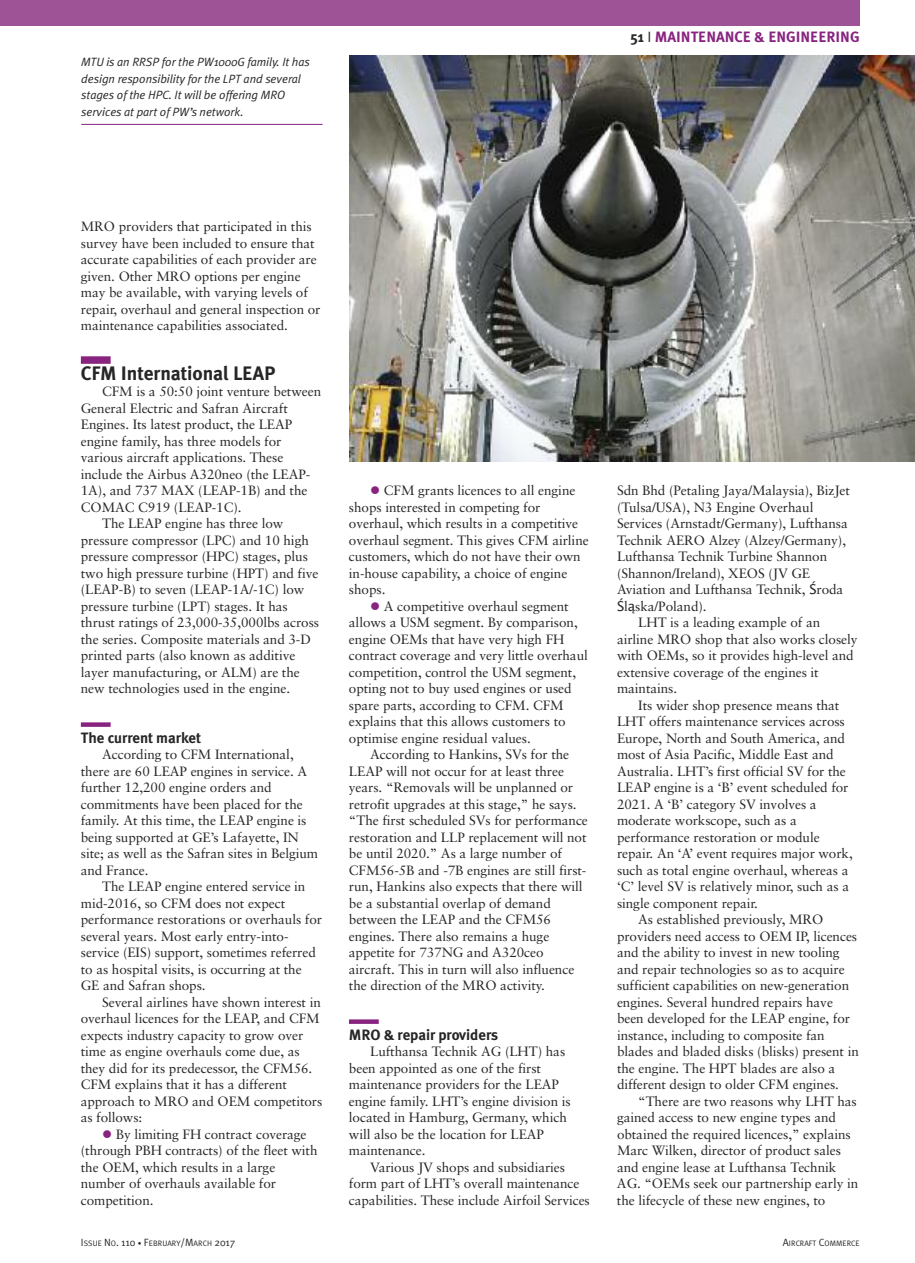
<style>
.page{position:relative;width:915px;height:1263px;background:#fff}
.page>*{position:absolute;margin:0;border:0;box-sizing:border-box;transform-origin:0 0}
.t1{font:700 19.5px "Meta Plus";letter-spacing:-.005em;color:#272627}
.t2{font:700 15px "Meta Plus";letter-spacing:-.005em;color:#272627}
.t3{font:700 15px "Meta Plus";color:#882480}
.t4{font:13.5px/16.5px "Sabon";letter-spacing:-.005em;color:#272627}
.t5{font:italic 12px/16.5px "Meta Plus Normal";letter-spacing:-.005em;color:#272627}
.t6{font:7.8px "Meta Plus Normal";color:#272627}
.s1{color:#272627}
.s2{font-family:"Meta Plus Normal";font-weight:400;color:#272627}
.s3{color:#882480}
.s4{font-family:"Lucida Grande"}
.s5{font-size:10.5px}
.s6{font-size:7.5px}
</style>
<div class="page">
<div style="left:81px;top:356px;width:30px;height:8px;background:#882480"></div>
<div style="left:81px;top:722px;width:30px;height:5px;background:#882480"></div>
<div style="left:349px;top:1019px;width:29px;height:5px;background:#882480"></div>
<div style="left:0;top:0;width:859px;height:26px;background:#9f5397"></div>
<img style="left:349px;top:55px;width:565px;height:406px">
<hr style="left:81px;top:124px;width:241px;height:1px;background:#882480">
<p class="t5" style="left:81px;top:54px;width:230px">MTU is an RRSP for the PW1000G family. It has design responsibility for the LPT and several stages of the HPC. It will be offering MRO services at part of PW’s network.</p>
<p class="t3" style="left:630px;top:28px;width:231px"><span class="s1">51</span> <span class="s2">I</span> MAINTENANCE &amp; ENGINEERING</p>
<p class="t4" style="left:81px;top:219px;width:241px">MRO providers that participated in this survey have been included to ensure that accurate capabilities of each provider are given. Other MRO options per engine may be available, with varying levels of repair, overhaul and general inspection or maintenance capabilities associated.</p>
<h1 class="t1" style="left:81px;top:361px;width:196px">CFM International LEAP</h1>
<p class="t4" style="left:102px;top:384px;width:220px">CFM is a 50:50 joint venture between</p>
<p class="t4" style="left:81px;top:401px;width:208px">General Electric and Safran Aircraft</p>
<p class="t4" style="left:81px;top:417px;width:213px">Engines. Its latest product, the LEAP</p>
<p class="t4" style="left:81px;top:434px;width:202px">engine family, has three models for</p>
<p class="t4" style="left:81px;top:450px;width:204px">various aircraft applications. These</p>
<p class="t4" style="left:81px;top:467px;width:231px">include the Airbus A320neo (the LEAP-</p>
<p class="t4" style="left:81px;top:483px;width:228px">1A), and 737 MAX (LEAP-1B) and the</p>
<p class="t4" style="left:81px;top:500px;width:162px">COMAC C919 (LEAP-1C).</p>
<p class="t4" style="left:102px;top:516px;width:183px">The LEAP engine has three low</p>
<p class="t4" style="left:81px;top:533px;width:229px">pressure compressor (LPC) and 10 high</p>
<p class="t4" style="left:81px;top:549px;width:228px">pressure compressor (HPC) stages, plus</p>
<p class="t4" style="left:81px;top:566px;width:239px">two high pressure turbine (HPT) and five</p>
<p class="t4" style="left:81px;top:582px;width:225px">(LEAP-B) to seven (LEAP-1A/-1C) low</p>
<p class="t4" style="left:81px;top:599px;width:208px">pressure turbine (LPT) stages. It has</p>
<p class="t4" style="left:81px;top:615px;width:240px">thrust ratings of 23,000-35,000lbs across</p>
<p class="t4" style="left:81px;top:632px;width:231px">the series. Composite materials and 3-D</p>
<p class="t4" style="left:81px;top:648px;width:216px">printed parts (also known as additive</p>
<p class="t4" style="left:81px;top:665px;width:220px">layer manufacturing, or ALM) are the</p>
<p class="t4" style="left:81px;top:681px;width:211px">new technologies used in the engine.</p>
<p class="t2" style="left:81px;top:729px;width:122px">The current market</p>
<p class="t4" style="left:81px;top:747px;width:239px;text-indent:21px">According to CFM International, there are 60 LEAP engines in service. A further 12,200 engine orders and commitments have been placed for the family. At this time, the LEAP engine is being supported at GE’s Lafayette, IN site; as well as the Safran sites in Belgium and France.</p>
<p class="t4" style="left:81px;top:879px;width:243px;text-indent:21px">The LEAP engine entered service in mid-2016, so CFM does not expect performance restorations or overhauls for several years. Most early entry-into&shy;service (EIS) support, sometimes referred to as hospital visits, is occurring at the GE and Safran shops.</p>
<p class="t4" style="left:81px;top:995px;width:243px;text-indent:21px">Several airlines have shown interest in overhaul licences for the LEAP, and CFM expects industry capacity to grow over time as engine overhauls come due, as they did for its predecessor, the CFM56.<br>CFM explains that it has a different approach to MRO and OEM competitors as follows:</p>
<p class="t4" style="left:81px;top:1127px;width:238px;text-indent:21px"><span class="s3">●</span> By limiting FH contract coverage (through PBH contracts) of the fleet with the OEM, which results in a large number of overhauls available for competition.</p>
<p class="t4" style="left:349px;top:483px;width:241px;text-indent:21px"><span class="s3">●</span> CFM grants licences to all engine shops interested in competing for overhaul, which results in a competitive overhaul segment. This gives CFM airline customers, which do not have their own in-house capability, a choice of engine shops.</p>
<p class="t4" style="left:349px;top:599px;width:240px;text-indent:21px"><span class="s3">●</span> A competitive overhaul segment allows a USM segment. By comparison, engine OEMs that have very high FH contract coverage and very little overhaul competition, control the USM segment, opting not to buy used engines or used spare parts, according to CFM. CFM explains that this allows customers to optimise engine residual values.</p>
<p class="t4" style="left:349px;top:747px;width:240px;text-indent:21px">According to Hankins, SVs for the LEAP will not occur for at least three years. “Removals will be unplanned or retrofit upgrades at this stage,” he says. “The first scheduled SVs for performance restoration and LLP replacement will not be until 2020.” As a large number of CFM56-5B and -7B engines are still first&shy;run, Hankins also expects that there will be a substantial overlap of demand between the LEAP and the CFM56 engines. There also remains a huge appetite for 737NG and A320ceo aircraft. This in turn will also influence the direction of the MRO activity.</p>
<p class="t2" style="left:349px;top:1026px;width:151px">MRO &amp; repair providers</p>
<p class="t4" style="left:349px;top:1044px;width:223px;text-indent:21px">Lufthansa Technik AG (LHT) has been appointed as one of the first maintenance providers for the LEAP engine family. LHT’s engine division is located in Hamburg, Germany, which will also be the location for LEAP maintenance.</p>
<p class="t4" style="left:349px;top:1160px;width:242px;text-indent:21px">Various JV shops and subsidiaries form part of LHT’s overall maintenance capabilities. These include Airfoil Services</p>
<p class="t4" style="left:616px;top:483px;width:234px">Sdn Bhd (Petaling Jaya/Malaysia), BizJet</p>
<p class="t4" style="left:616px;top:500px;width:198px">(Tulsa/USA), N3 Engine Overhaul</p>
<p class="t4" style="left:616px;top:516px;width:232px">Services (Arnstadt/Germany), Lufthansa</p>
<p class="t4" style="left:616px;top:533px;width:230px">Technik AERO Alzey (Alzey/Germany),</p>
<p class="t4" style="left:616px;top:549px;width:212px">Lufthansa Technik Turbine Shannon</p>
<p class="t4" style="left:616px;top:566px;width:195px">(Shannon/Ireland), XEOS (JV GE</p>
<p class="t4" style="left:616px;top:582px;width:228px">Aviation and Lufthansa Technik, <span class="s4">Ś</span>roda</p>
<p class="t4" style="left:616px;top:599px;width:91px"><span class="s4">Ś</span>l<span class="s4">ą</span>ska/Poland).</p>
<p class="t4" style="left:638px;top:615px;width:183px">LHT is a leading example of an</p>
<p class="t4" style="left:616px;top:632px;width:242px">airline MRO shop that also works closely</p>
<p class="t4" style="left:616px;top:648px;width:238px">with OEMs, so it provides high-level and</p>
<p class="t4" style="left:616px;top:665px;width:203px">extensive coverage of the engines it</p>
<p class="t4" style="left:616px;top:681px;width:62px">maintains.</p>
<p class="t4" style="left:638px;top:698px;width:202px">Its wider shop presence means that</p>
<p class="t4" style="left:616px;top:714px;width:229px">LHT offers maintenance services across</p>
<p class="t4" style="left:616px;top:731px;width:229px">Europe, North and South America, and</p>
<p class="t4" style="left:616px;top:747px;width:218px">most of Asia Pacific, Middle East and</p>
<p class="t4" style="left:616px;top:764px;width:230px">Australia. LHT’s first official SV for the</p>
<p class="t4" style="left:616px;top:780px;width:233px">LEAP engine is a ‘B’ event scheduled for</p>
<p class="t4" style="left:616px;top:797px;width:201px">2021. A ‘B’ category SV involves a</p>
<p class="t4" style="left:616px;top:813px;width:181px">moderate workscope, such as a</p>
<p class="t4" style="left:616px;top:830px;width:204px">performance restoration or module</p>
<p class="t4" style="left:616px;top:846px;width:237px">repair. An ‘A’ event requires major work,</p>
<p class="t4" style="left:616px;top:863px;width:233px">such as total engine overhaul, whereas a</p>
<p class="t4" style="left:616px;top:879px;width:233px">‘C’ level SV is relatively minor, such as a</p>
<p class="t4" style="left:616px;top:896px;width:142px">single component repair.</p>
<p class="t4" style="left:638px;top:912px;width:187px">As established previously, MRO</p>
<p class="t4" style="left:616px;top:929px;width:241px">providers need access to OEM IP, licences</p>
<p class="t4" style="left:616px;top:945px;width:224px">and the ability to invest in new tooling</p>
<p class="t4" style="left:616px;top:962px;width:229px">and repair technologies so as to acquire</p>
<p class="t4" style="left:616px;top:978px;width:234px">sufficient capabilities on new-generation</p>
<p class="t4" style="left:616px;top:995px;width:217px">engines. Several hundred repairs have</p>
<p class="t4" style="left:616px;top:1011px;width:234px">been developed for the LEAP engine, for</p>
<p class="t4" style="left:616px;top:1028px;width:209px">instance, including to composite fan</p>
<p class="t4" style="left:616px;top:1044px;width:243px">blades and bladed disks (blisks) present in</p>
<p class="t4" style="left:616px;top:1061px;width:220px">the engine. The HPT blades are also a</p>
<p class="t4" style="left:616px;top:1077px;width:223px">different design to older CFM engines.</p>
<p class="t4" style="left:638px;top:1094px;width:220px">“There are two reasons why LHT has</p>
<p class="t4" style="left:616px;top:1110px;width:220px">gained access to new engine types and</p>
<p class="t4" style="left:616px;top:1127px;width:235px">obtained the required licences,” explains</p>
<p class="t4" style="left:616px;top:1143px;width:225px">Marc Wilken, director of product sales</p>
<p class="t4" style="left:616px;top:1160px;width:221px">and engine lease at Lufthansa Technik</p>
<p class="t4" style="left:616px;top:1176px;width:243px">AG. “OEMs seek our partnership early in</p>
<p class="t4" style="left:616px;top:1193px;width:210px">the lifecycle of these new engines, to</p>
<p class="t6" style="left:81px;top:1238px;width:156px"><span class="s5">I</span>SSUE <span class="s5">N</span>O<span class="s5">. 110</span> <span class="s6">•</span> <span class="s5">F</span>EBRUARY<span class="s5">/M</span>ARCH <span class="s5">2017</span></p>
<p class="t6" style="left:782px;top:1238px;width:78px"><span class="s5">A</span>IRCRAFT <span class="s5">C</span>OMMERCE</p>
</div>
